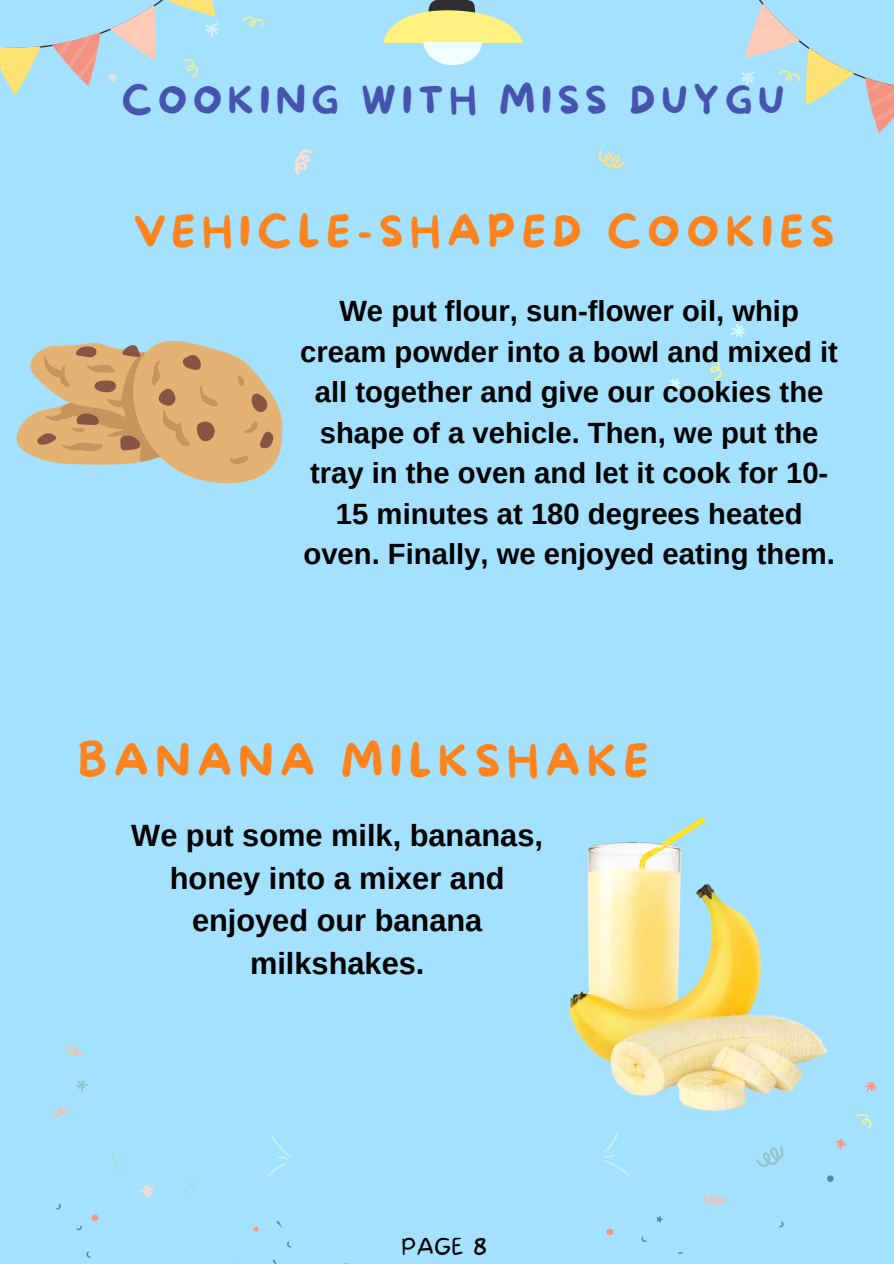
<style>
.page{position:relative;width:894px;height:1264px;background:#fff}
.page>*{position:absolute;margin:0;border:0;box-sizing:border-box;transform-origin:0 0}
.t1{font:43.5px "More Sugar";letter-spacing:.155em;color:#fe831c}
.t2{font:42px "More Sugar";letter-spacing:.155em;color:#fe831c}
.t3{font:37.5px "More Sugar";letter-spacing:.155em;color:#4654b0}
.t4{font:700 30.75px/42.8px "Arimo";color:#000;text-align:center}
.t5{font:700 29.25px/40.5px "Arimo";color:#000;text-align:center}
.t6{font:100 21.75px "More Sugar";color:#000}
</style>
<div class="page">
<div style="left:0;top:0;width:893px;height:1263px;background:#a4e1ff"></div>
<svg style="left:383px;top:0;width:140px;height:65px"></svg>
<svg style="left:669px;top:324px;width:76px;height:67px"></svg>
<svg style="left:294px;top:149px;width:19px;height:26px"></svg>
<svg style="left:598px;top:150px;width:26px;height:19px"></svg>
<svg style="left:0;top:0;width:273px;height:96px"></svg>
<svg style="left:741px;top:0;width:152px;height:133px"></svg>
<svg style="left:756px;top:1081px;width:121px;height:147px"></svg>
<svg style="left:56px;top:1151px;width:142px;height:107px"></svg>
<svg style="left:253px;top:1221px;width:94px;height:42px"></svg>
<svg style="left:52px;top:1045px;width:36px;height:72px"></svg>
<svg style="left:704px;top:1194px;width:22px;height:11px"></svg>
<svg style="left:602px;top:1133px;width:61px;height:109px"></svg>
<svg style="left:267px;top:1136px;width:24px;height:41px"></svg>
<svg style="left:16px;top:340px;width:267px;height:144px"></svg>
<img style="left:569px;top:817px;width:268px;height:306px">
<p class="t3" style="left:122px;top:79px;width:664px">COOKING WITH MISS DUYGU</p>
<p class="t2" style="left:133px;top:209px;width:702px">VEHICLE-SHAPED COOKIES</p>
<p class="t5" style="left:300px;top:291px;width:539px">We put flour, sun-flower oil, whip cream powder into a bowl and mixed it all together and give our cookies the shape of a vehicle. Then, we put the tray in the oven and let it cook for 10- 15 minutes at 180 degrees heated oven. Finally, we enjoyed eating them.</p>
<p class="t1" style="left:78px;top:737px;width:572px">BANANA MILKSHAKE</p>
<p class="t4" style="left:131px;top:813px;width:413px">We put some milk, bananas, honey into a mixer and enjoyed our banana milkshakes.</p>
<h2 class="t6" style="left:402px;top:1234px;width:86px">PAGE 8</h2>
</div>
